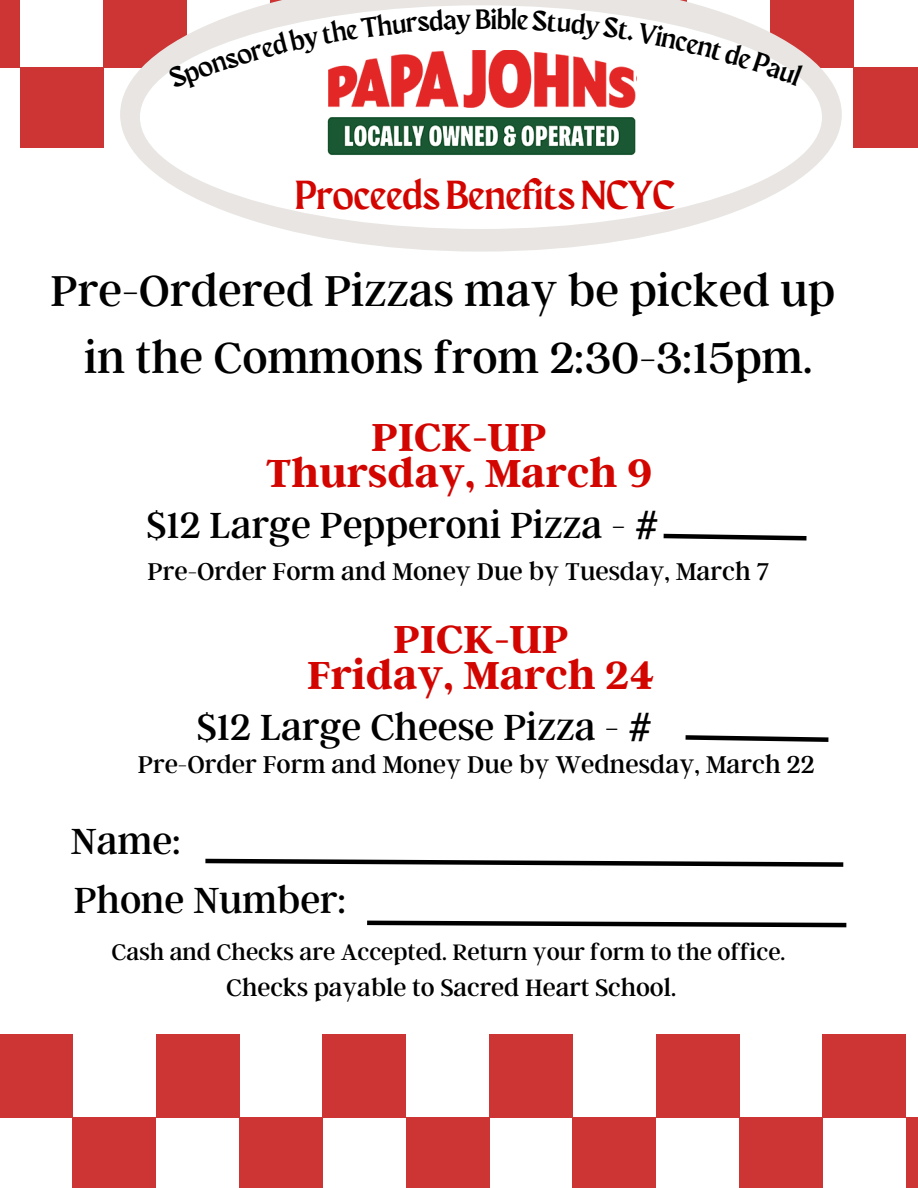
<style>
.page{position:relative;width:918px;height:1188px;background:#fff}
.page>*{position:absolute;margin:0;border:0;box-sizing:border-box;transform-origin:0 0}
.t1{font:48.15px/66.3px "Argent CF";color:#000;text-align:center}
.t2{font:700 43.5px/36px "Argent CF";color:#d30500;text-align:center}
.t3{font:40.5px/59.4px "Argent CF";color:#000}
.t4{font:40.5px "Maragsa Display";color:#d30500}
.t5{font:28.05px "Maragsa Display";color:#000}
.t6{font:27px "Argent CF";color:#000}
.t7{font:26.4px "Argent CF";color:#000}
.t8{font:24.9px "Argent CF";color:#000}
</style>
<div class="page">
<svg style="left:205px;top:858px;width:639px;height:9px"></svg>
<svg style="left:367px;top:920px;width:480px;height:8px"></svg>
<div style="left:770px;top:0;width:83px;height:68px;background:#cd3535"></div>
<div style="left:853px;top:68px;width:65px;height:80px;background:#cd3535"></div>
<div style="left:0;top:0;width:20px;height:68px;background:#cd3535"></div>
<div style="left:20px;top:68px;width:83px;height:80px;background:#cd3535"></div>
<div style="left:103px;top:0;width:84px;height:68px;background:#cd3535"></div>
<div style="left:489px;top:1034px;width:84px;height:84px;background:#cd3535"></div>
<div style="left:573px;top:1118px;width:83px;height:70px;background:#cd3535"></div>
<div style="left:656px;top:1034px;width:83px;height:84px;background:#cd3535"></div>
<div style="left:739px;top:1118px;width:84px;height:70px;background:#cd3535"></div>
<div style="left:823px;top:1034px;width:83px;height:84px;background:#cd3535"></div>
<div style="left:906px;top:1118px;width:12px;height:70px;background:#cd3535"></div>
<div style="left:0;top:1034px;width:73px;height:84px;background:#cd3535"></div>
<div style="left:73px;top:1118px;width:83px;height:70px;background:#cd3535"></div>
<div style="left:156px;top:1034px;width:83px;height:84px;background:#cd3535"></div>
<div style="left:239px;top:1118px;width:84px;height:70px;background:#cd3535"></div>
<div style="left:323px;top:1034px;width:83px;height:84px;background:#cd3535"></div>
<div style="left:406px;top:1118px;width:83px;height:70px;background:#cd3535"></div>
<svg style="left:120px;top:0;width:721px;height:252px"></svg>
<div style="left:140px;top:5px;width:681px;height:224px;background:#fff;border-radius:50%"></div>
<img style="left:327px;top:50px;width:309px;height:105px">
<svg style="left:663px;top:533px;width:144px;height:8px"></svg>
<svg style="left:685px;top:735px;width:144px;height:7px"></svg>
<svg style="left:167px;top:8px;width:305px;height:80px"></svg>
<svg style="left:497px;top:7px;width:307px;height:79px"></svg>
<p class="t5" style="left:476px;top:7px;width:23px">Bi</p>
<h3 class="t4" style="left:295px;top:178px;width:381px">Proceeds BenefitsNCYC</h3>
<h1 class="t1" style="left:51px;top:255px;width:786px">Pre-Ordered Pizzas may be picked up in the Commons from 2:30-3:15pm.</h1>
<h2 class="t2" style="left:266px;top:417px;width:388px">PICK-UP<br>Thursday, March 9</h2>
<h3 class="t3" style="left:147px;top:493px;width:514px">$12 Large Pepperoni Pizza - #</h3>
<p class="t6" style="left:148px;top:554px;width:624px">Pre-Order Form and Money Due by Tuesday, March 7</p>
<h2 class="t2" style="left:307px;top:618px;width:349px">PICK-UP<br>Friday, March 24</h2>
<h3 class="t3" style="left:197px;top:695px;width:457px">$12 Large Cheese Pizza - #</h3>
<p class="t6" style="left:138px;top:747px;width:678px">Pre-Order Form and Money Due by Wednesday, March 22</p>
<h3 class="t3" style="left:71px;top:809px;width:277px">Name:<br>Phone Number:</h3>
<p class="t8" style="left:112px;top:936px;width:675px">Cash and Checks are Accepted. Return your form to the office.</p>
<p class="t7" style="left:226px;top:970px;width:451px">Checks payable to Sacred Heart School.</p>
</div>
